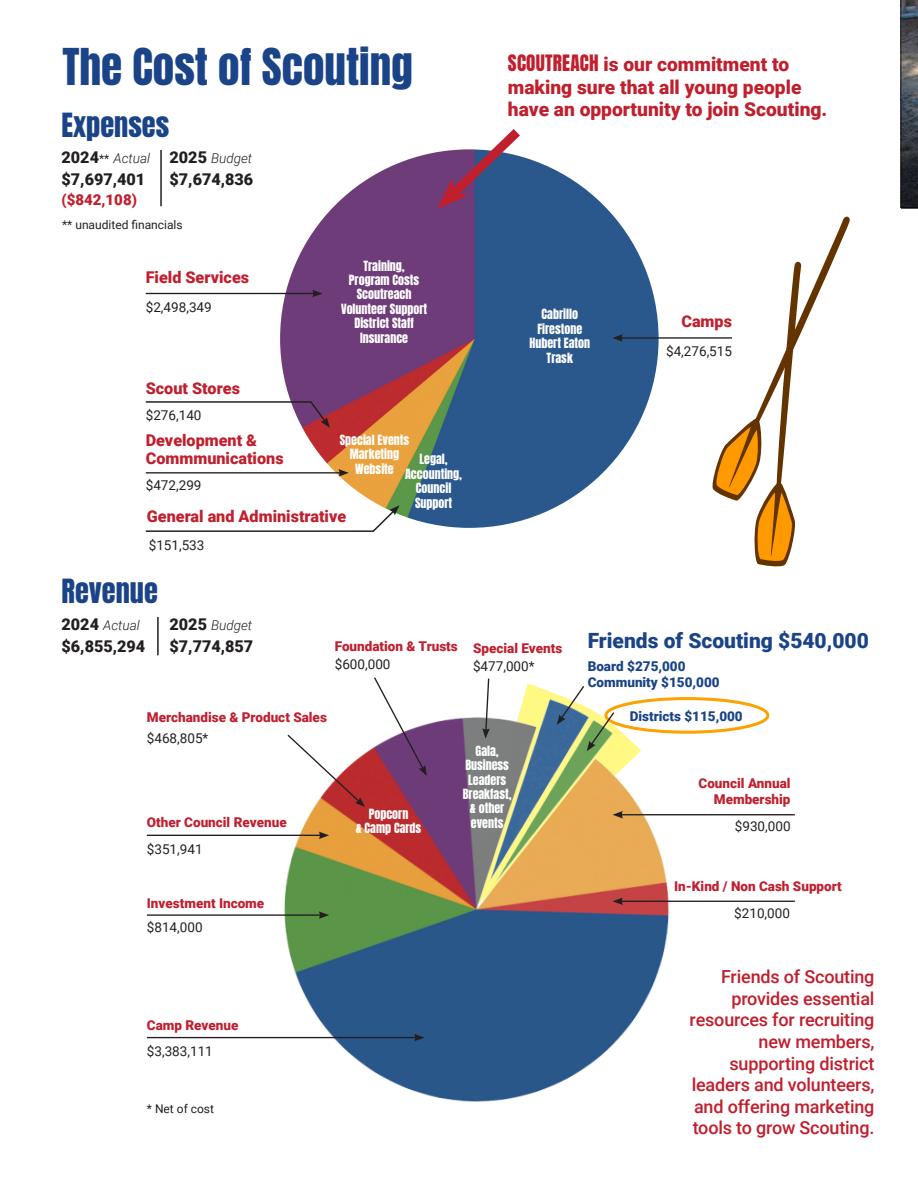
<style>
.page{position:relative;width:918px;height:1188px;background:#fff}
.page>*{position:absolute;margin:0;border:0;box-sizing:border-box;transform-origin:0 0}
.t1{font:43.2px "Anton";color:#1a4487}
.t2{font:28.35px "Anton";color:#1a4487}
.t3{font:900 21px "Roboto";color:#1a4487}
.t4{font:900 19.2px/22.5px "Roboto";color:#c01f2e}
.t5{font:500 18px/21.6px "Roboto";letter-spacing:-.01em;color:#c01f2e;text-align:right}
.t6{font:900 16.2px/17.5px "Roboto";color:#c01f2e}
.t7{font:900 16.2px "Roboto";color:#231f20}
.t8{font:900 15px "Roboto";color:#c01f2e}
.t9{font:900 13.5px/16.2px "Roboto";color:#c01f2e;text-align:right}
.t10{font:13.5px "Roboto";color:#231f20}
.t11{font:900 13.5px/16.2px "Roboto";color:#1a4487}
.t12{font:italic 300 13.5px "Roboto";color:#231f20}
.t13{font:12px/14.4px "Anton";color:#fff;text-align:center}
.t14{font:12px "Roboto";color:#231f20}
.s1{font-weight:900;font-style:normal;font-size:16.2px}
.s2{font-weight:400;font-style:normal;font-size:12px}
.s3{font-family:"Anton";font-weight:400}
</style>
<div class="page">
<img style="left:280px;top:149px;width:379px;height:379px;border-radius:189px">
<hr style="left:620px;top:337px;width:112px;height:2px;background:#231f20">
<svg style="left:612px;top:334px;width:11px;height:8px"></svg>
<hr style="left:146px;top:293px;width:169px;height:1px;background:#231f20">
<svg style="left:312px;top:290px;width:11px;height:7px"></svg>
<hr style="left:146px;top:472px;width:195px;height:2px;background:#231f20">
<svg style="left:339px;top:469px;width:10px;height:8px"></svg>
<svg style="left:710px;top:216px;width:140px;height:351px"></svg>
<svg style="left:437px;top:129px;width:93px;height:80px"></svg>
<img style="left:219px;top:697px;width:513px;height:405px">
<hr style="left:147px;top:835px;width:174px;height:1px;background:#231f20">
<svg style="left:319px;top:832px;width:10px;height:7px"></svg>
<hr style="left:621px;top:814px;width:174px;height:1px;background:#231f20">
<hr style="left:621px;top:901px;width:174px;height:1px;background:#231f20">
<hr style="left:147px;top:914px;width:174px;height:2px;background:#231f20">
<svg style="left:319px;top:911px;width:10px;height:8px"></svg>
<svg style="left:286px;top:733px;width:79px;height:74px"></svg>
<svg style="left:373px;top:677px;width:54px;height:99px"></svg>
<hr style="left:147px;top:1037px;width:269px;height:1px;background:#231f20">
<svg style="left:414px;top:1034px;width:10px;height:7px"></svg>
<div style="left:604px;top:697px;width:165px;height:37px;border:3px solid #fca100;border-radius:50%"></div>
<svg style="left:901px;top:0;width:17px;height:82px"></svg>
<svg style="left:460px;top:678px;width:181px;height:243px;background:#b7a482"></svg>
<hr style="left:917px;top:358px;width:1px;height:200px;background:#fca100">
<hr style="left:160px;top:150px;width:2px;height:56px;background:#231f20">
<hr style="left:157px;top:617px;width:2px;height:38px;background:#231f20">
<svg style="left:145px;top:505px;width:255px;height:27px"></svg>
<svg style="left:145px;top:400px;width:185px;height:28px"></svg>
<svg style="left:901px;top:82px;width:17px;height:126px;background:#31363e"></svg>
<p class="t1" style="left:62px;top:45px;width:352px">The Cost of Scouting</p>
<p class="t2" style="left:62px;top:110px;width:109px">Expenses</p>
<p class="t12" style="left:62px;top:149px;width:192px"><span class="s1">2024</span><span class="s2">**</span> Actual <span class="s1">2025</span> Budget</p>
<p class="t7" style="left:62px;top:168px;width:85px">$7,697,401</p>
<p class="t7" style="left:170px;top:168px;width:85px">$7,674,836</p>
<p class="t8" style="left:62px;top:189px;width:77px">($842,108)</p>
<p class="t14" style="left:62px;top:216px;width:122px">** unaudited financials</p>
<p class="t4" style="left:508px;top:52px;width:321px"><span class="s3">SCOUTREACH</span> is our commitment to making sure that all young people have an opportunity to join Scouting.</p>
<p class="t6" style="left:146px;top:268px;width:105px">Field Services</p>
<p class="t10" style="left:146px;top:298px;width:67px">$2,498,349</p>
<p class="t13" style="left:349px;top:259px;width:72px">Training,<br>Program Costs<br>Scoutreach</p>
<p class="t13" style="left:341px;top:303px;width:88px">Volunteer Support</p>
<p class="t13" style="left:354px;top:317px;width:61px">District Staff</p>
<p class="t13" style="left:360px;top:331px;width:50px">Insurance</p>
<p class="t6" style="left:146px;top:379px;width:96px">Scout Stores</p>
<p class="t6" style="left:146px;top:431px;width:139px">Development &amp;<br>Commmunications</p>
<p class="t10" style="left:146px;top:406px;width:57px">$276,140</p>
<p class="t13" style="left:340px;top:434px;width:71px">Special Events</p>
<p class="t13" style="left:350px;top:448px;width:51px">Marketing</p>
<p class="t13" style="left:355px;top:462px;width:40px">Website</p>
<p class="t13" style="left:405px;top:453px;width:58px">Legal,<br>Accounting,<br>Council<br>Support</p>
<p class="t10" style="left:146px;top:476px;width:57px">$472,299</p>
<p class="t6" style="left:147px;top:507px;width:201px">General and Administrative</p>
<p class="t10" style="left:149px;top:536px;width:57px">$151,533</p>
<p class="t2" style="left:62px;top:576px;width:98px">Revenue</p>
<p class="t7" style="left:62px;top:635px;width:85px">$6,855,294</p>
<p class="t7" style="left:170px;top:635px;width:85px">$7,774,857</p>
<p class="t12" style="left:62px;top:615px;width:80px"><span class="s1">2024</span> Actual</p>
<p class="t12" style="left:170px;top:615px;width:84px"><span class="s1">2025</span> Budget</p>
<p class="t9" style="left:335px;top:637px;width:125px">Foundation &amp; Trusts</p>
<p class="t10" style="left:335px;top:655px;width:57px">$600,000</p>
<p class="t9" style="left:147px;top:708px;width:182px">Merchandise &amp; Product Sales</p>
<p class="t13" style="left:542px;top:308px;width:38px">Cabrillo</p>
<p class="t13" style="left:537px;top:322px;width:46px">Firestone</p>
<p class="t13" style="left:529px;top:337px;width:62px">Hubert Eaton</p>
<p class="t13" style="left:547px;top:351px;width:28px">Trask</p>
<p class="t6" style="left:681px;top:312px;width:52px">Camps</p>
<p class="t10" style="left:666px;top:342px;width:67px">$4,276,515</p>
<p class="t9" style="left:473px;top:639px;width:91px">Special Events</p>
<p class="t10" style="left:473px;top:657px;width:63px">$477,000*</p>
<p class="t3" style="left:588px;top:625px;width:283px">Friends of Scouting $540,000</p>
<p class="t11" style="left:588px;top:658px;width:133px">Board $275,000<br>Community $150,000</p>
<p class="t11" style="left:630px;top:708px;width:115px">Districts $115,000</p>
<p class="t10" style="left:147px;top:729px;width:63px">$468,805*</p>
<p class="t9" style="left:147px;top:814px;width:141px">Other Council Revenue</p>
<p class="t10" style="left:147px;top:839px;width:57px">$351,941</p>
<p class="t9" style="left:147px;top:894px;width:119px">Investment Income</p>
<p class="t10" style="left:147px;top:917px;width:57px">$814,000</p>
<p class="t9" style="left:147px;top:1016px;width:93px">Camp Revenue</p>
<p class="t10" style="left:147px;top:1041px;width:67px">$3,383,111</p>
<p class="t14" style="left:147px;top:1100px;width:69px">* Net of cost</p>
<p class="t13" style="left:369px;top:808px;width:41px">Popcorn</p>
<p class="t13" style="left:356px;top:822px;width:67px">&amp; Camp Cards</p>
<p class="t13" style="left:476px;top:744px;width:25px">Gala,</p>
<p class="t13" style="left:463px;top:759px;width:50px">Business<br>Leaders<br>Breakfast,</p>
<p class="t13" style="left:470px;top:802px;width:36px;text-align:left">&amp; other events</p>
<p class="t9" style="left:699px;top:774px;width:94px">Council Annual<br>Membership</p>
<p class="t10" style="left:735px;top:817px;width:57px">$930,000</p>
<p class="t9" style="left:674px;top:878px;width:169px">In-Kind / Non Cash Support</p>
<p class="t10" style="left:734px;top:904px;width:57px">$210,000</p>
<p class="t5" style="left:690px;top:965px;width:186px">Friends of Scouting provides essential resources for recruiting new members, supporting district leaders and volunteers, and offering marketing tools to grow Scouting.</p>
</div>
